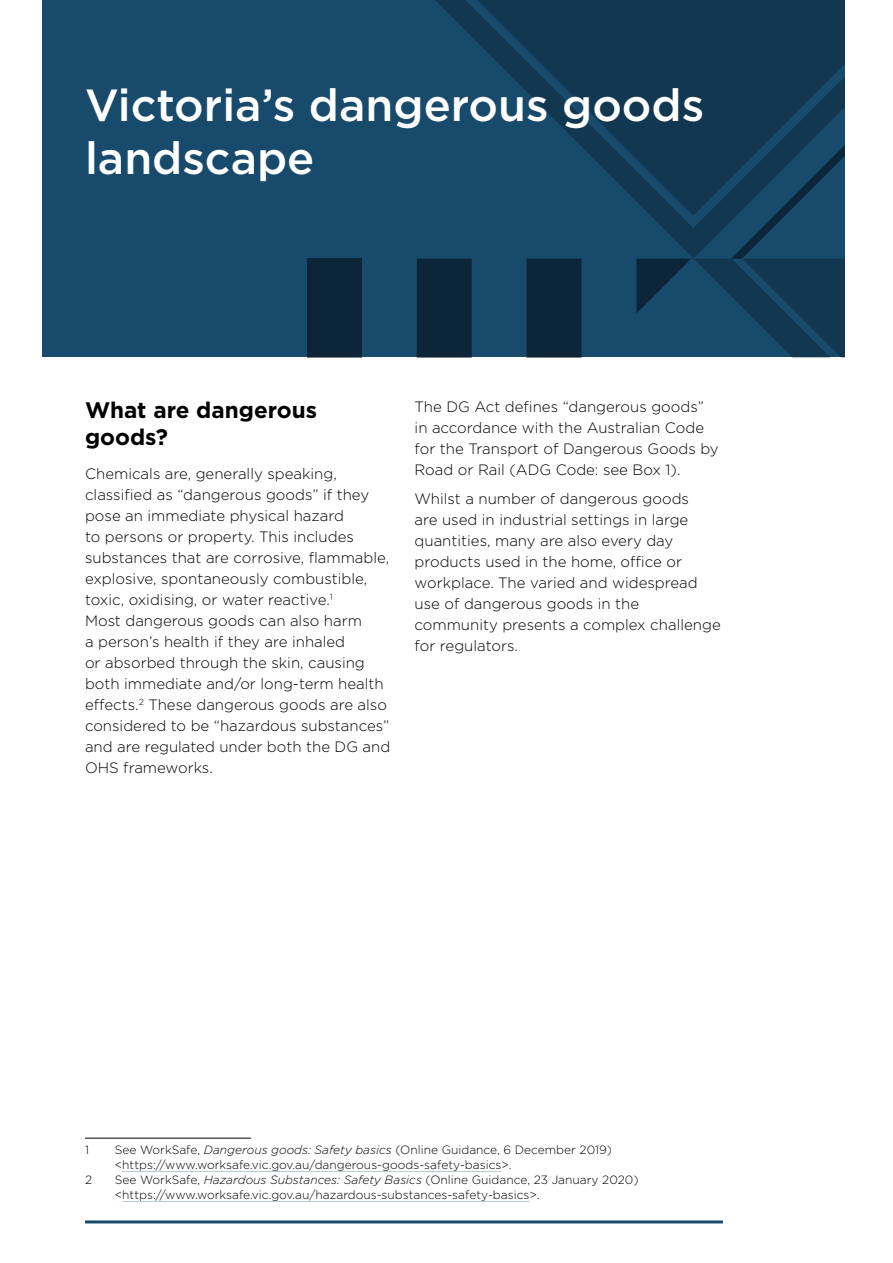
<style>
.page{position:relative;width:893px;height:1263px;background:#fff}
.page>*{position:absolute;margin:0;border:0;box-sizing:border-box;transform-origin:0 0}
.HEADING_1_CHAPTER{font:500 45px/52.5px "Gotham";color:#fff}
.HEADING_2{font:700 22.5px/27px "Gotham";color:#000}
.BODY_NO_INDENT{font:300 15px/21px "Gotham";color:#000}
.FOOTNOTES{font:300 12px/15px "Gotham";color:#000}
.s1{font-style:italic}
</style>
<div class="page">
<div style="left:43px;top:0;width:802px;height:357px;background:#184a6c"></div>
<svg style="left:435px;top:0;width:201px;height:201px"></svg>
<svg style="left:636px;top:0;width:209px;height:357px"></svg>
<div style="left:527px;top:259px;width:54px;height:98px;background:#0c2538"></div>
<div style="left:417px;top:259px;width:55px;height:98px;background:#0c2538"></div>
<div style="left:308px;top:259px;width:54px;height:98px;background:#0c2538"></div>
<hr style="left:85px;top:1220px;width:638px;height:3px;background:#184a6c">
<hr style="left:85px;top:1138px;width:166px;height:1px;background:#000">
<hr style="left:122px;top:1171px;width:379px;height:1px;background:#b5cdcf">
<hr style="left:122px;top:1201px;width:408px;height:1px;background:#b5cdcf">
<p class="HEADING_1_CHAPTER" style="left:85px;top:78px;width:621px">Victoria’s dangerous goods landscape</p>
<p class="HEADING_2" style="left:85px;top:396px;width:234px">What are dangerous goods?</p>
<p class="BODY_NO_INDENT" style="left:85px;top:462px;width:307px">Chemicals are, generally speaking, classified as “dangerous goods” if they pose an immediate physical hazard<br>to persons or property. This includes substances that are corrosive, flammable, explosive, spontaneously combustible, toxic, oxidising, or water reactive.<sup>1<br></sup>Most dangerous goods can also harm<br>a person’s health if they are inhaled<br>or absorbed through the skin, causing both immediate and/or long-term health effects.<sup>2</sup> These dangerous goods are also considered to be “hazardous substances” and are regulated under both the DG and OHS frameworks.</p>
<p class="BODY_NO_INDENT" style="left:415px;top:395px;width:306px">The DG Act defines “dangerous goods” in accordance with the Australian Code for the Transport of Dangerous Goods by Road or Rail (ADG Code: see Box 1).</p>
<p class="BODY_NO_INDENT" style="left:415px;top:488px;width:308px">Whilst a number of dangerous goods<br>are used in industrial settings in large quantities, many are also every day products used in the home, office or workplace. The varied and widespread use of dangerous goods in the community presents a complex challenge for regulators.</p>
<p class="FOOTNOTES" style="left:85px;top:1142px;width:6px">1</p>
<p class="FOOTNOTES" style="left:115px;top:1142px;width:499px">See WorkSafe, <span class="s1">Dangerous goods: Safety basics</span> (Online Guidance, 6 December 2019) &lt;https://www.worksafe.vic.gov.au/dangerous-goods-safety-basics&gt;.</p>
<p class="FOOTNOTES" style="left:85px;top:1172px;width:9px">2</p>
<p class="FOOTNOTES" style="left:115px;top:1172px;width:525px">See WorkSafe, <span class="s1">Hazardous Substances: Safety Basics</span> (Online Guidance, 23 January 2020) &lt;https://www.worksafe.vic.gov.au/hazardous-substances-safety-basics&gt;.</p>
</div>
